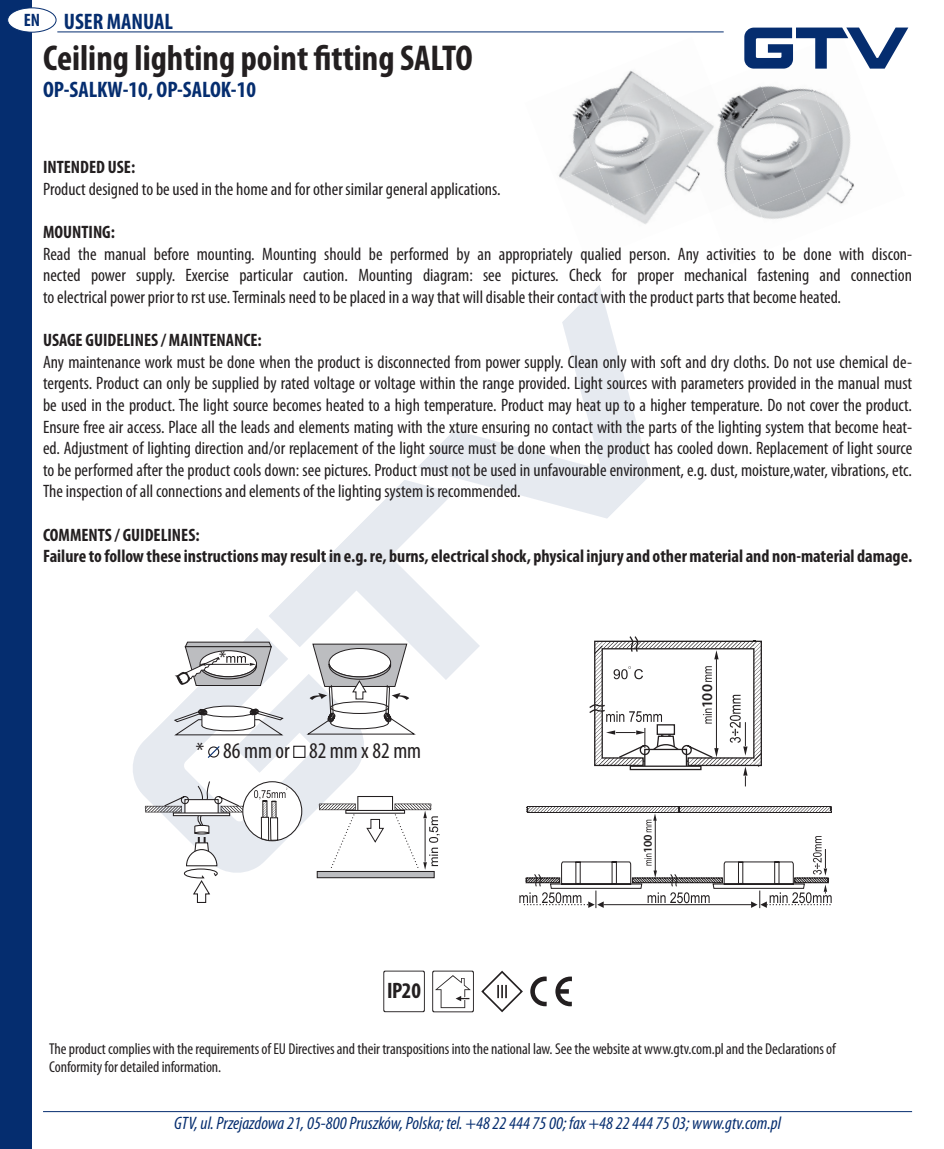
<style>
.page{position:relative;width:944px;height:1149px;background:#fff}
.page>*{position:absolute;margin:0;border:0;box-sizing:border-box;transform-origin:0 0}
.t1{font:700 condensed 36px "Myriad Pro";color:#231f20}
.t2{font:700 condensed 22.5px "Myriad Pro";color:#052d6f}
.t3{font:condensed 22.5px "Myriad Pro";color:#231f20}
.t4{font:700 condensed 22.5px "Myriad Pro";color:#231f20}
.t5{font:condensed 18.9px "Myriad Pro";color:#231f20}
.t6{font:condensed 18px/21.6px "Myriad Pro";color:#231f20;text-align:justify}
.t7{font:700 condensed 18px/21.6px "Myriad Pro";color:#231f20}
.t8{font:italic condensed 18px "Myriad Pro";color:#052d6f}
.t9{font:condensed 15.75px/18px "Myriad Pro";letter-spacing:-.005em;color:#231f20}
.t10{font:600 14.85px "Myriad Pro";color:#231f20}
.t11{font:600 11.92px "Myriad Pro";color:#231f20}
.s1{font-size:18px}
</style>
<div class="page">
<div style="left:0;top:0;width:32px;height:1148px;background:#052d6f"></div>
<hr style="left:57px;top:32px;width:667px;height:1px;background:#052d6f">
<div style="left:8px;top:8px;width:48px;height:24px;background:#fff;border-radius:50%"></div>
<div style="left:7px;top:7px;width:49px;height:26px;border:1px solid #052d6f;border-radius:50%"></div>
<hr style="left:43px;top:1110px;width:869px;height:1px;background:#052d6f">
<svg style="left:744px;top:28px;width:164px;height:41px"></svg>
<svg style="left:133px;top:711px;width:231px;height:165px;fill:#e6eaf0"></svg>
<svg style="left:417px;top:285px;width:234px;height:233px"></svg>
<svg style="left:383px;top:970px;width:42px;height:41px"></svg>
<svg style="left:432px;top:970px;width:42px;height:41px"></svg>
<svg style="left:481px;top:970px;width:42px;height:41px"></svg>
<svg style="left:555px;top:976px;width:17px;height:29px"></svg>
<svg style="left:530px;top:976px;width:17px;height:29px"></svg>
<img style="left:572px;top:90px;width:36px;height:36px">
<img style="left:608px;top:70px;width:42px;height:39px">
<img style="left:650px;top:83px;width:15px;height:10px">
<img style="left:566px;top:126px;width:16px;height:39px">
<img style="left:582px;top:109px;width:42px;height:56px">
<img style="left:624px;top:93px;width:42px;height:56px">
<img style="left:666px;top:94px;width:1px;height:38px">
<img style="left:558px;top:165px;width:39px;height:33px">
<img style="left:597px;top:149px;width:42px;height:56px">
<img style="left:639px;top:132px;width:42px;height:56px">
<img style="left:613px;top:188px;width:42px;height:36px">
<img style="left:655px;top:172px;width:40px;height:40px">
<img style="left:667px;top:94px;width:43px;height:49px">
<img style="left:710px;top:68px;width:44px;height:57px">
<img style="left:754px;top:51px;width:44px;height:57px">
<img style="left:798px;top:34px;width:59px;height:57px">
<img style="left:683px;top:125px;width:43px;height:58px">
<img style="left:726px;top:108px;width:44px;height:58px">
<img style="left:770px;top:91px;width:43px;height:41px">
<img style="left:813px;top:74px;width:44px;height:58px">
<img style="left:698px;top:166px;width:44px;height:40px">
<img style="left:742px;top:149px;width:44px;height:57px">
<img style="left:786px;top:132px;width:43px;height:57px">
<img style="left:829px;top:114px;width:28px;height:58px">
<img style="left:740px;top:206px;width:18px;height:11px">
<img style="left:758px;top:189px;width:44px;height:30px">
<img style="left:802px;top:172px;width:43px;height:40px">
<img style="left:845px;top:155px;width:12px;height:45px">
<svg style="left:589px;top:636px;width:173px;height:150px"></svg>
<svg style="left:519px;top:806px;width:313px;height:101px"></svg>
<div style="left:243px;top:781px;width:59px;height:59px;background:#fff;border-radius:50%"></div>
<svg style="left:145px;top:780px;width:142px;height:122px"></svg>
<div style="left:317px;top:870px;width:118px;height:7px;background:#bcbdc0;border:1px solid #231f20"></div>
<div style="left:357px;top:795px;width:36px;height:17px;background:#fff;border:1px solid #231f20"></div>
<svg style="left:319px;top:803px;width:121px;height:68px"></svg>
<svg style="left:174px;top:479px;width:306px;height:256px"></svg>
<svg style="left:207px;top:744px;width:14px;height:15px"></svg>
<div style="left:293px;top:745px;width:12px;height:12px;border:1px solid #231f20"></div>
<p class="t2" style="left:24px;top:8px;width:151px"><span class="s1">EN</span> USER MANUAL</p>
<h1 class="t1" style="left:43px;top:36px;width:431px">Ceiling lighting point fitting SALTO</h1>
<p class="t2" style="left:43px;top:76px;width:214px">OP-SALKW-10, OP-SALOK-10</p>
<p class="t7" style="left:43px;top:156px;width:94px">INTENDED USE:</p>
<p class="t6" style="left:43px;top:178px;width:459px">Product designed to be used in the home and for other similar general applications.</p>
<p class="t7" style="left:43px;top:221px;width:73px">MOUNTING:</p>
<p class="t6" style="left:43px;top:242px;width:871px">Read the manual before mounting. Mounting should be performed by an appropriately qualied person. Any activities to be done with discon&shy;nected power supply. Exercise particular caution. Mounting diagram: see pictures. Check for proper mechanical fastening and connection to electrical power prior to rst use. Terminals need to be placed in a way that will disable their contact with the product parts that become heated.</p>
<p class="t7" style="left:43px;top:329px;width:220px">USAGE GUIDELINES / MAINTENANCE:</p>
<p class="t6" style="left:43px;top:350px;width:871px">Any maintenance work must be done when the product is disconnected from power supply. Clean only with soft and dry cloths. Do not use chemical de&shy;tergents. Product can only be supplied by rated voltage or voltage within the range provided. Light sources with parameters provided in the manual must be used in the product. The light source becomes heated to a high temperature. Product may heat up to a higher temperature. Do not cover the product.<br>Ensure free air access. Place all the leads and elements mating with the xture ensuring no contact with the parts of the lighting system that become heat&shy;ed. Adjustment of lighting direction and/or replacement of the light source must be done when the product has cooled down. Replacement of light source to be performed after the product cools down: see pictures. Product must not be used in unfavourable environment, e.g. dust, moisture,water, vibrations, etc.<br>The inspection of all connections and elements of the lighting system is recommended.</p>
<p class="t7" style="left:43px;top:523px;width:871px">COMMENTS / GUIDELINES:<br>Failure to follow these instructions may result in e.g. re, burns, electrical shock, physical injury and other material and non-material damage.</p>
<p class="t5" style="left:219px;top:646px;width:9px">*</p>
<p class="t3" style="left:196px;top:736px;width:227px">* 86 mm or 82 mm x 82 mm</p>
<p class="t4" style="left:387px;top:976px;width:35px">IP20</p>
<p class="t10" style="left:698px;top:708px;width:26px;rotate:-90deg">100</p>
<p class="t11" style="left:640px;top:853px;width:21px;rotate:-90deg">100</p>
<p class="t9" style="left:49px;top:1039px;width:788px">The product complies with the requirements of EU Directives and their transpositions into the national law. See the website at www.gtv.com.pl and the Declarations of<br>Conformity for detailed information.</p>
<p class="t8" style="left:174px;top:1112px;width:608px">GTV, ul. Przejazdowa 21, 05-800 Pruszków, Polska; tel. +48 22 444 75 00; fax +48 22 444 75 03; www.gtv.com.pl</p>
</div>
